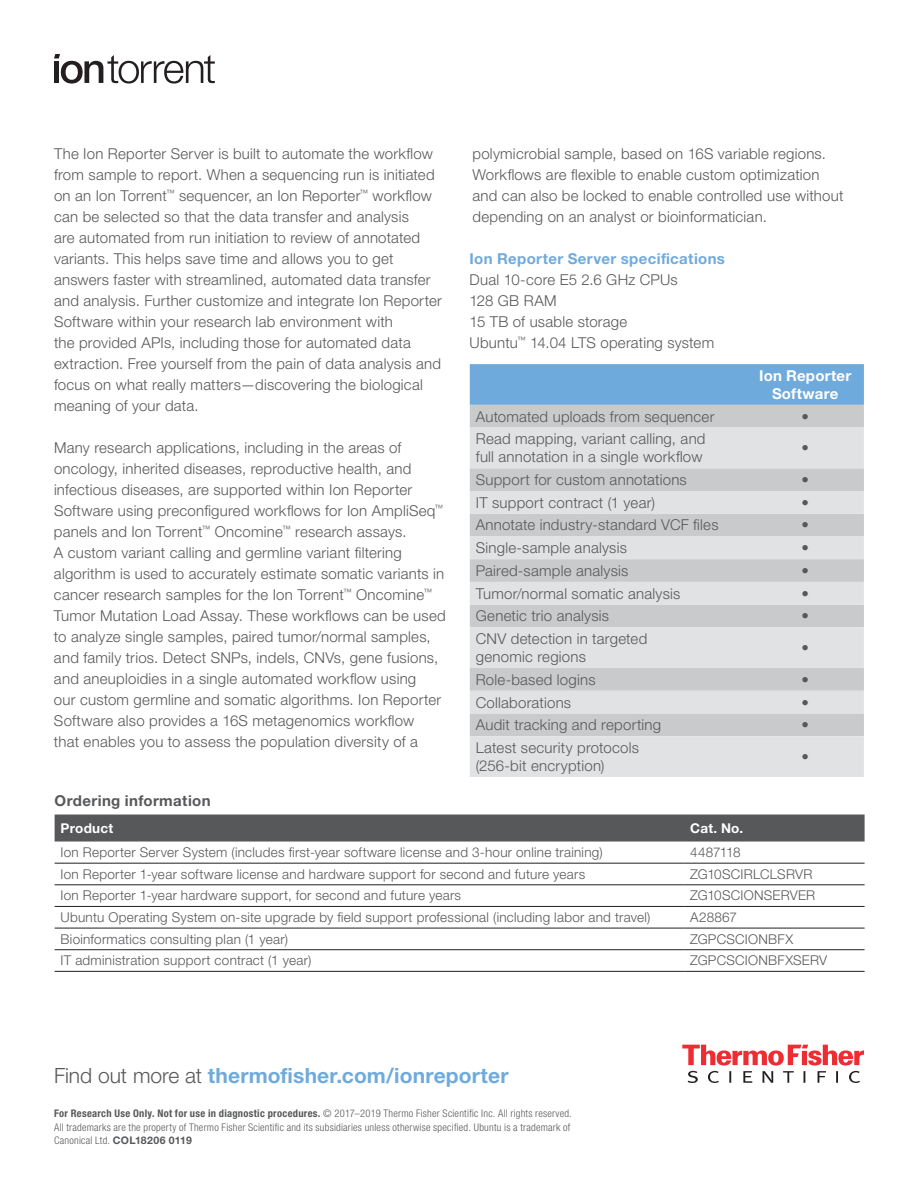
<style>
.page{position:relative;width:918px;height:1188px;background:#fff}
.page>*{position:absolute;margin:0;border:0;box-sizing:border-box;transform-origin:0 0}
.t1{font:700 21px "Helvetica Neue LTW1 G";letter-spacing:.005em;color:#6faadc}
.t2{font:300 15px/21px "Helvetica Neue LTW1 G";letter-spacing:.015em;color:#57585a}
.t3{font:700 15px "Helvetica Neue LTW1 G";letter-spacing:.025em;color:#6faadc}
.t4{font:700 15px "Helvetica Neue LTW1 G";letter-spacing:.025em;color:#57585a}
.t5{font:700 15px/18px "Helvetica Neue LTW1 G";letter-spacing:.015em;color:#fff;text-align:center}
.t6{font:300 13.5px "Helvetica Neue LTW1 G";letter-spacing:.02em;color:#57585a}
.t7{font:700 13.5px "Helvetica Neue LTW1 G";letter-spacing:.015em;color:#fff}
.t8{font:300 13.5px "Helvetica Neue LTW1 G";letter-spacing:-.03em;color:#57585a}
.t9{font:300 condensed 10.5px/13.5px "Helvetica Neue LTW1 G";letter-spacing:.025em;color:#57585a}
.s1{font-weight:300;color:#57585a}
.s2{font-weight:700}
.s3{font-weight:700;font-stretch:normal}
</style>
<div class="page">
<div style="left:55px;top:815px;width:810px;height:27px;background:#57585a"></div>
<hr style="left:55px;top:885px;width:629px;height:1px;background:#231f20">
<hr style="left:55px;top:906px;width:629px;height:1px;background:#231f20">
<hr style="left:55px;top:928px;width:629px;height:1px;background:#231f20">
<hr style="left:684px;top:885px;width:181px;height:1px;background:#231f20">
<hr style="left:684px;top:906px;width:181px;height:1px;background:#231f20">
<hr style="left:684px;top:928px;width:181px;height:1px;background:#231f20">
<hr style="left:55px;top:949px;width:629px;height:1px;background:#231f20">
<hr style="left:684px;top:949px;width:181px;height:1px;background:#231f20">
<hr style="left:55px;top:971px;width:629px;height:1px;background:#231f20">
<hr style="left:684px;top:971px;width:181px;height:1px;background:#231f20">
<hr style="left:55px;top:863px;width:629px;height:1px;background:#231f20">
<hr style="left:684px;top:863px;width:181px;height:1px;background:#231f20">
<svg style="left:682px;top:1045px;width:182px;height:38px"></svg>
<div style="left:470px;top:364px;width:394px;height:41px;background:#6faadc"></div>
<div style="left:470px;top:405px;width:394px;height:23px;background:#c9cacc"></div>
<svg style="left:470px;top:428px;width:394px;height:349px;background:#d7d8da"></svg>
<svg style="left:54px;top:54px;width:161px;height:30px"></svg>
<p class="t2" style="left:54px;top:143px;width:389px">The Ion Reporter Server is built to automate the workflow from sample to report. When a sequencing run is initiated on an Ion Torrent<sup>™</sup> sequencer, an Ion Reporter<sup>™</sup> workflow can be selected so that the data transfer and analysis<br>are automated from run initiation to review of annotated variants. This helps save time and allows you to get answers faster with streamlined, automated data transfer and analysis. Further customize and integrate Ion Reporter Software within your research lab environment with<br>the provided APIs, including those for automated data extraction. Free yourself from the pain of data analysis and focus on what really matters—discovering the biological meaning of your data.</p>
<p class="t2" style="left:54px;top:437px;width:393px">Many research applications, including in the areas of oncology, inherited diseases, reproductive health, and infectious diseases, are supported within Ion Reporter Software using preconfigured workflows for Ion AmpliSeq<sup>™ </sup>panels and Ion Torrent<sup>™</sup> Oncomine<sup>™</sup> research assays.<br>A custom variant calling and germline variant filtering algorithm is used to accurately estimate somatic variants in cancer research samples for the Ion Torrent<sup>™</sup> Oncomine<sup>™ </sup>Tumor Mutation Load Assay. These workflows can be used to analyze single samples, paired tumor/normal samples, and family trios. Detect SNPs, indels, CNVs, gene fusions, and aneuploidies in a single automated workflow using<br>our custom germline and somatic algorithms. Ion Reporter Software also provides a 16S metagenomics workflow<br>that enables you to assess the population diversity of a</p>
<p class="t2" style="left:472px;top:143px;width:373px">polymicrobial sample, based on 16S variable regions.<br>Workflows are flexible to enable custom optimization and can also be locked to enable controlled use without depending on an analyst or bioinformatician.</p>
<p class="t3" style="left:469px;top:249px;width:257px">Ion Reporter Server specifications</p>
<p class="t2" style="left:469px;top:269px;width:246px">Dual 10-core E5 2.6 GHz CPUs<br>128 GB RAM<br>15 TB of usable storage<br>Ubuntu<sup>™</sup> 14.04 LTS operating system</p>
<p class="t5" style="left:759px;top:366px;width:94px">Ion Reporter<br>Software</p>
<p class="t2" style="left:476px;top:406px;width:240px">Automated uploads from sequencer</p>
<p class="t2" style="left:801px;top:406px;width:9px">•</p>
<p class="t2" style="left:476px;top:430px;width:231px;line-height:18px">Read mapping, variant calling, and full annotation in a single workflow</p>
<p class="t2" style="left:801px;top:437px;width:9px">•</p>
<p class="t2" style="left:476px;top:469px;width:213px">Support for custom annotations</p>
<p class="t2" style="left:801px;top:469px;width:9px">•</p>
<p class="t2" style="left:476px;top:492px;width:181px">IT support contract (1 year)</p>
<p class="t2" style="left:801px;top:492px;width:9px">•</p>
<p class="t2" style="left:476px;top:515px;width:244px">Annotate industry-standard VCF files</p>
<p class="t2" style="left:801px;top:515px;width:9px">•</p>
<p class="t2" style="left:476px;top:537px;width:153px">Single-sample analysis</p>
<p class="t2" style="left:801px;top:537px;width:9px">•</p>
<p class="t2" style="left:476px;top:560px;width:154px">Paired-sample analysis</p>
<p class="t2" style="left:801px;top:560px;width:9px">•</p>
<p class="t2" style="left:476px;top:583px;width:206px">Tumor/normal somatic analysis</p>
<p class="t2" style="left:801px;top:583px;width:9px">•</p>
<p class="t2" style="left:476px;top:605px;width:135px">Genetic trio analysis</p>
<p class="t2" style="left:801px;top:605px;width:9px">•</p>
<p class="t2" style="left:476px;top:630px;width:173px;line-height:18px">CNV detection in targeted genomic regions</p>
<p class="t2" style="left:801px;top:637px;width:9px">•</p>
<p class="t2" style="left:476px;top:669px;width:121px">Role-based logins</p>
<p class="t2" style="left:801px;top:669px;width:9px">•</p>
<p class="t2" style="left:476px;top:692px;width:97px">Collaborations</p>
<p class="t2" style="left:801px;top:692px;width:9px">•</p>
<p class="t2" style="left:476px;top:714px;width:187px">Audit tracking and reporting</p>
<p class="t2" style="left:801px;top:714px;width:9px">•</p>
<p class="t2" style="left:476px;top:739px;width:165px;line-height:18px">Latest security protocols (256-bit encryption)</p>
<p class="t2" style="left:801px;top:746px;width:9px">•</p>
<p class="t4" style="left:55px;top:791px;width:158px">Ordering information</p>
<p class="t7" style="left:61px;top:820px;width:54px">Product</p>
<p class="t7" style="left:690px;top:820px;width:55px">Cat. No.</p>
<p class="t6" style="left:61px;top:844px;width:544px">Ion Reporter Server System (includes first-year software license and 3-hour online training)</p>
<p class="t8" style="left:690px;top:844px;width:52px">4487118</p>
<p class="t6" style="left:61px;top:866px;width:526px">Ion Reporter 1-year software license and hardware support for second and future years</p>
<p class="t6" style="left:690px;top:866px;width:124px">ZG10SCIRLCLSRVR</p>
<p class="t6" style="left:61px;top:887px;width:402px">Ion Reporter 1-year hardware support, for second and future years</p>
<p class="t6" style="left:690px;top:887px;width:127px">ZG10SCIONSERVER</p>
<p class="t6" style="left:61px;top:909px;width:591px">Ubuntu Operating System on-site upgrade by field support professional (including labor and travel)</p>
<p class="t6" style="left:690px;top:909px;width:48px">A28867</p>
<p class="t6" style="left:61px;top:931px;width:229px">Bioinformatics consulting plan (1 year)</p>
<p class="t6" style="left:690px;top:931px;width:104px">ZGPCSCIONBFX</p>
<p class="t6" style="left:61px;top:952px;width:252px">IT administration support contract (1 year)</p>
<p class="t6" style="left:690px;top:952px;width:138px">ZGPCSCIONBFXSERV</p>
<h1 class="t1" style="left:54px;top:1063px;width:456px"><span class="s1">Find out more at</span> thermofisher.com/ionreporter</h1>
<p class="t9" style="left:54px;top:1107px;width:519px"><span class="s2">For Research Use Only. Not for use in diagnostic procedures.</span> © 2017–2019 Thermo Fisher Scientific Inc. All rights reserved.<br>All trademarks are the property of Thermo Fisher Scientific and its subsidiaries unless otherwise specified. Ubuntu is a trademark of<br>Canonical Ltd. <span class="s3">COL18206 0119</span></p>
</div>
